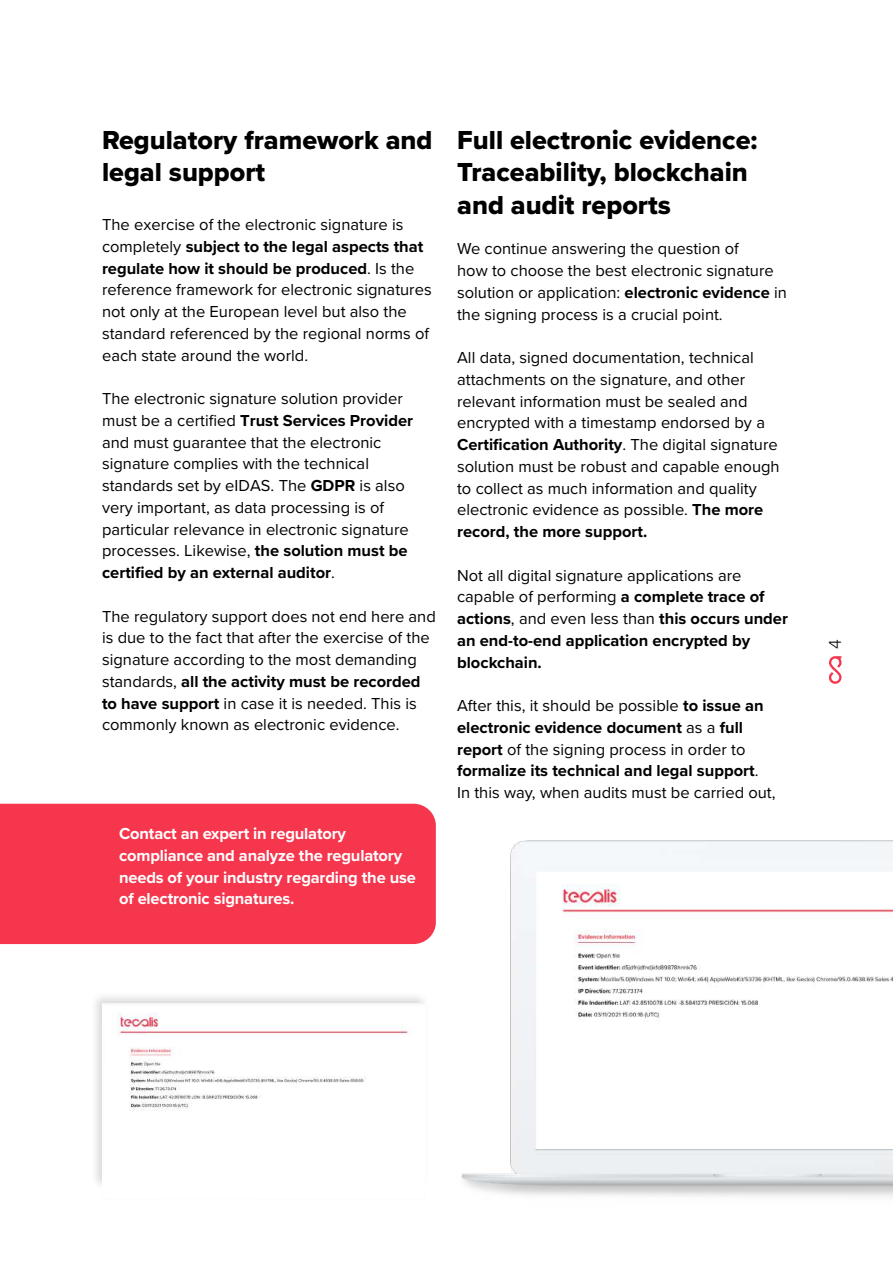
<style>
.page{position:relative;width:893px;height:1263px;background:#fff}
.page>*{position:absolute;margin:0;border:0;box-sizing:border-box;transform-origin:0 0}
.t1{font:27px/32.4px "Proxima Nova Extrabld";color:#000}
.t2{font:300 18px "Proxima Nova";color:#000}
.t3{font:16.5px/21.8px "Proxima Nova";color:#000}
.t4{font:700 16.5px/21.8px "Proxima Nova";color:#000}
.t5{font:700 16.5px/21.8px "Proxima Nova";letter-spacing:-.01em;color:#fff}
.s1{font-weight:700}
.s2{font-weight:400}
</style>
<div class="page">
<div style="left:0;top:804px;width:436px;height:140px;background:#f5364d"></div>
<div style="left:90px;top:991px;width:340px;height:199px;background:#000;opacity:.15"></div>
<img style="left:102px;top:1003px;width:323px;height:187px">
<img style="left:461px;top:840px;width:432px;height:357px">
<svg style="left:829px;top:656px;width:12px;height:28px"></svg>
<h1 class="t1" style="left:102px;top:123px;width:332px">Regulatory framework and legal support</h1>
<p class="t3" style="left:102px;top:213px;width:331px">The exercise of the electronic signature is completely <span class="s1">subject to the legal aspects that regulate how it should be produced</span>. Is the reference framework for electronic signatures not only at the European level but also the standard referenced by the regional norms of each state around the world.</p>
<p class="t3" style="left:102px;top:387px;width:312px">The electronic signature solution provider must be a certified <span class="s1">Trust Services Provider </span>and must guarantee that the electronic signature complies with the technical standards set by eIDAS. The <span class="s1">GDPR</span> is also very important, as data processing is of particular relevance in electronic signature processes. Likewise, <span class="s1">the solution must be certified by an external auditor</span>.</p>
<p class="t3" style="left:102px;top:604px;width:335px">The regulatory support does not end here and is due to the fact that after the exercise of the signature according to the most demanding standards, <span class="s1">all the activity must be recorded to have support</span> in case it is needed. This is commonly known as electronic evidence.</p>
<p class="t5" style="left:119px;top:822px;width:298px">Contact an expert in regulatory compliance and analyze the regulatory needs of your industry regarding the use of electronic signatures.</p>
<h1 class="t1" style="left:457px;top:123px;width:302px">Full electronic evidence:<br>Traceability, blockchain and audit reports</h1>
<p class="t3" style="left:457px;top:237px;width:331px">We continue answering the question of<br>how to choose the best electronic signature solution or application: <span class="s1">electronic evidence</span> in the signing process is a crucial point.</p>
<p class="t3" style="left:457px;top:346px;width:324px">All data, signed documentation, technical attachments on the signature, and other relevant information must be sealed and encrypted with a timestamp endorsed by a <span class="s1">Certification Authority</span>. The digital signature solution must be robust and capable enough to collect as much information and quality electronic evidence as possible. <span class="s1">The more record, the more support.</span></p>
<p class="t4" style="left:457px;top:564px;width:332px"><span class="s2">Not all digital signature applications are capable of performing</span> a complete trace of actions<span class="s2">, and even less than</span> this occurs under an end-to-end application encrypted by blockchain.</p>
<p class="t3" style="left:457px;top:694px;width:320px">After this, it should be possible <span class="s1">to issue an electronic evidence document</span> as a <span class="s1">full report</span> of the signing process in order to <span class="s1">formalize its technical and legal support</span>.<br>In this way, when audits must be carried out,</p>
<p class="t2" style="left:822px;top:649px;width:11px;rotate:-90deg">4</p>
</div>
